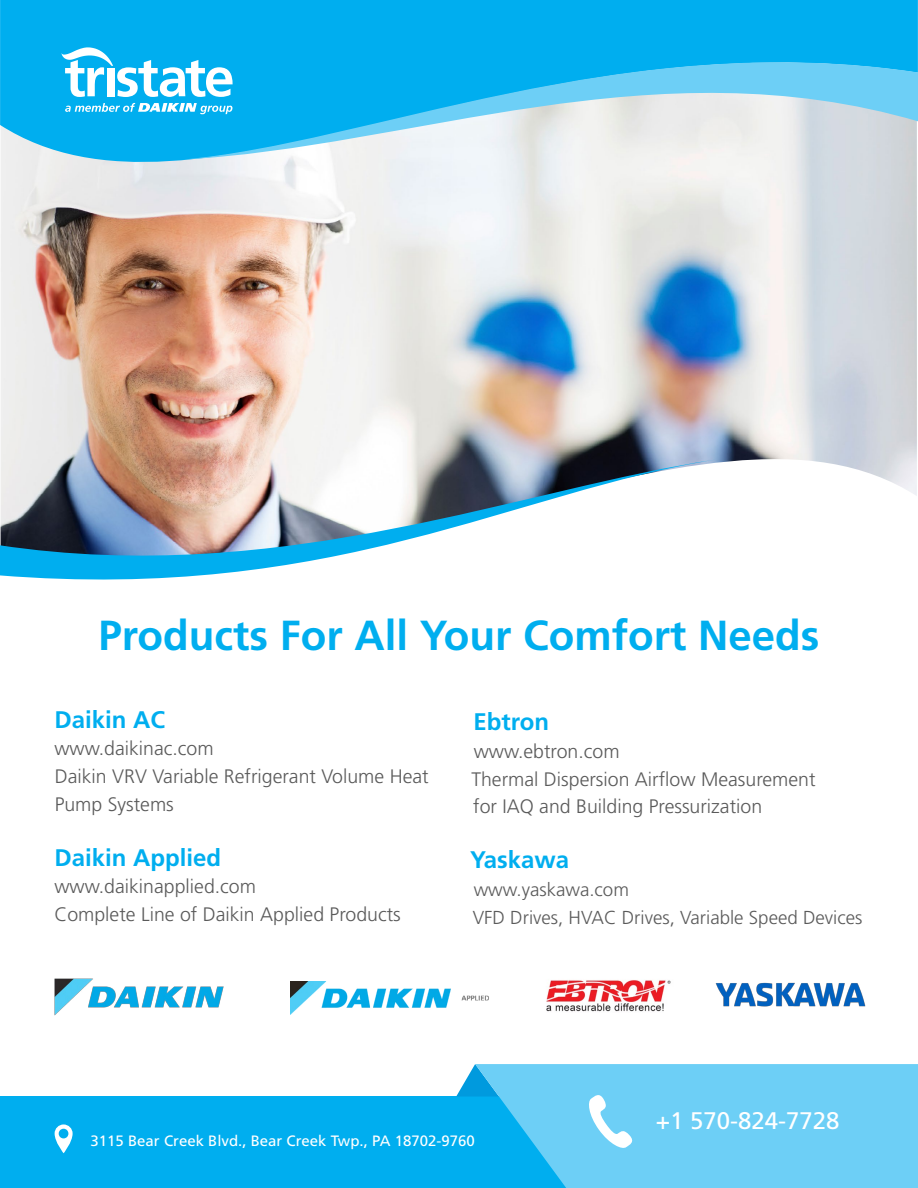
<style>
.page{position:relative;width:918px;height:1188px;background:#fff}
.page>*{position:absolute;margin:0;border:0;box-sizing:border-box;transform-origin:0 0}
.t1{font:72px "Entypo";color:#fff}
.t2{font:700 42px "Frutiger";color:#00aeef}
.t3{font:700 24px "Frutiger";color:#00aeef}
.t4{font:24px "Frutiger";color:#fff}
.t5{font:300 19.5px/27.8px "Frutiger";color:#5a5a5a}
.t6{font:300 18.75px/27.8px "Frutiger";color:#5a5a5a}
.t7{font:15px "Frutiger";color:#fff}
</style>
<div class="page">
<img style="left:1px;top:250px;width:916px;height:246px">
<div style="left:0;top:1097px;width:917px;height:91px;background:#00aeef"></div>
<svg style="left:0;top:0;width:918px;height:250px"></svg>
<svg style="left:182px;top:28px;width:736px;height:132px;background:#5fc7ee"></svg>
<img style="left:0;top:459px;width:716px;height:121px">
<svg style="left:65px;top:103px;width:167px;height:11px"></svg>
<svg style="left:61px;top:47px;width:172px;height:50px"></svg>
<svg style="left:456px;top:1064px;width:19px;height:33px"></svg>
<svg style="left:475px;top:1064px;width:443px;height:124px;background:#61cbf5"></svg>
<svg style="left:587px;top:1092px;width:49px;height:58px;background:#94dbf8"></svg>
<img style="left:546px;top:980px;width:125px;height:32px">
<img style="left:54px;top:979px;width:170px;height:36px">
<img style="left:290px;top:982px;width:199px;height:33px">
<img style="left:715px;top:982px;width:151px;height:25px">
<h2 class="t2" style="left:98px;top:611px;width:723px">Products For All Your Comfort Needs</h2>
<p class="t3" style="left:54px;top:705px;width:112px">Daikin AC</p>
<p class="t5" style="left:54px;top:735px;width:376px">www.daikinac.com<br>Daikin VRV Variable Refrigerant Volume Heat<br>Pump Systems</p>
<p class="t3" style="left:54px;top:843px;width:168px">Daikin Applied</p>
<p class="t5" style="left:54px;top:873px;width:348px">www.daikinapplied.com<br>Complete Line of Daikin Applied Products</p>
<p class="t3" style="left:474px;top:708px;width:77px">Ebtron</p>
<p class="t5" style="left:471px;top:737px;width:346px">www.ebtron.com<br>Thermal Dispersion Airflow Measurement for IAQ and Building Pressurization</p>
<p class="t3" style="left:470px;top:846px;width:101px">Yaskawa</p>
<p class="t6" style="left:473px;top:876px;width:391px">www.yaskawa.com<br>VFD Drives, HVAC Drives, Variable Speed Devices</p>
<h1 class="t1" style="left:51px;top:1090px;width:27px">0</h1>
<p class="t7" style="left:91px;top:1132px;width:386px">3115 Bear Creek Blvd., Bear Creek Twp., PA 18702-9760</p>
<p class="t4" style="left:656px;top:1107px;width:185px">+1 570-824-7728</p>
</div>
